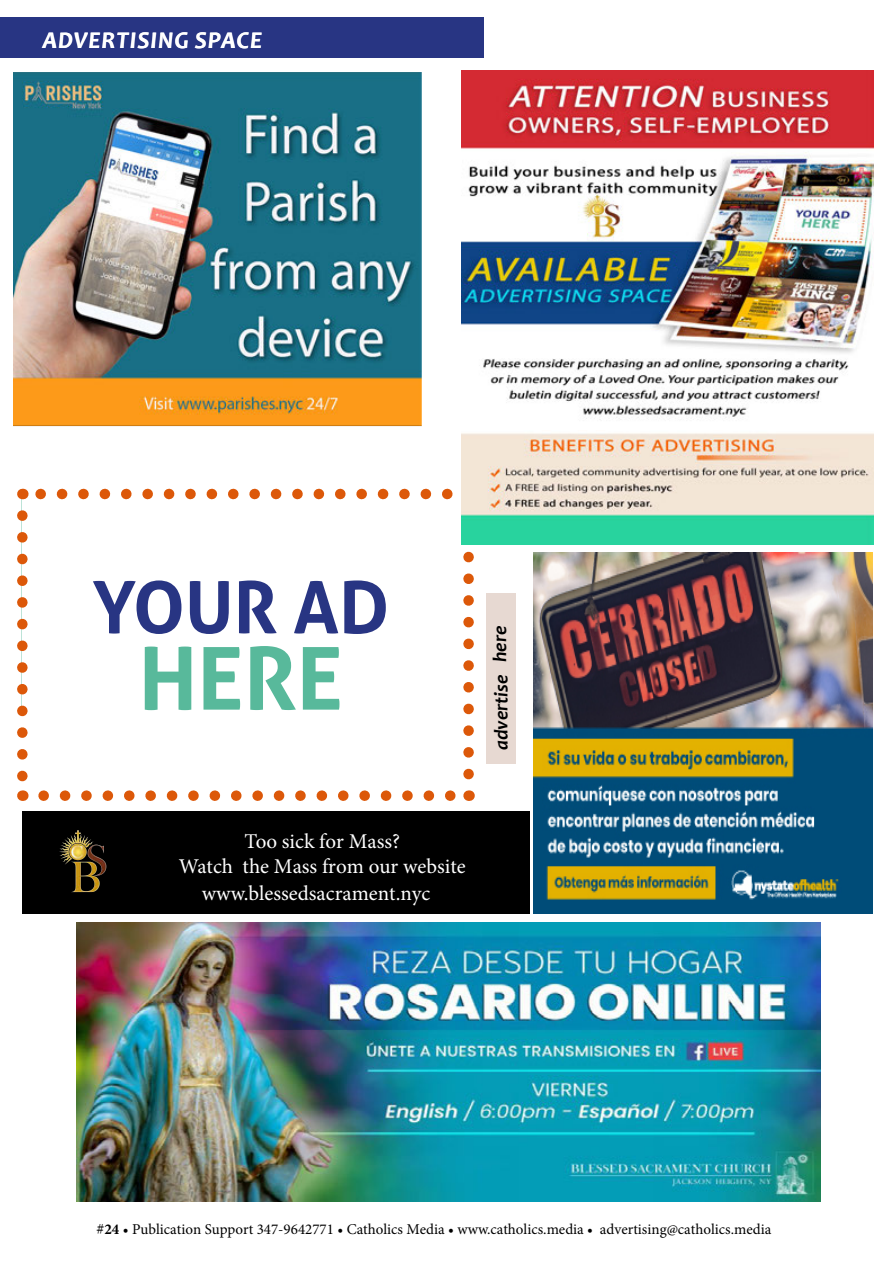
<style>
.page{position:relative;width:893px;height:1263px;background:#fff}
.page>*{position:absolute;margin:0;border:0;box-sizing:border-box;transform-origin:0 0}
.t1{font:700 87px "Aller";color:#58b99b}
.t2{font:700 72px "Aller";color:#283583}
.t3{font:italic 700 24px "Candara";letter-spacing:.04em;color:#fff}
.t4{font:21px/26.1px "Minion Pro";color:#fff;text-align:center}
.t5{font:italic 700 19.5px "Candara";color:#000}
.t6{font:15px "Minion Pro";color:#000}
.s1{font-size:16.5px}
.s2{font-weight:700}
</style>
<div class="page">
<div style="left:0;top:17px;width:483px;height:40px;background:#283583"></div>
<div style="left:487px;top:593px;width:29px;height:170px;background:#e7d9d2"></div>
<svg style="left:44px;top:790px;width:412px;height:11px"></svg>
<svg style="left:463px;top:551px;width:11px;height:223px"></svg>
<svg style="left:35px;top:489px;width:412px;height:10px"></svg>
<svg style="left:17px;top:515px;width:11px;height:286px"></svg>
<div style="left:22px;top:811px;width:508px;height:102px;background:#000"></div>
<img style="left:534px;top:552px;width:338px;height:362px">
<img style="left:76px;top:922px;width:745px;height:280px">
<img style="left:14px;top:73px;width:407px;height:353px">
<img style="left:461px;top:71px;width:413px;height:474px">
<img style="left:59px;top:830px;width:48px;height:63px">
<h3 class="t3" style="left:43px;top:25px;width:221px">ADVERTISING SPACE</h3>
<h2 class="t2" style="left:92px;top:563px;width:299px">YOUR AD</h2>
<h1 class="t1" style="left:139px;top:625px;width:206px">HERE</h1>
<h3 class="t5" style="left:489px;top:750px;width:126px;rotate:-90deg">advertise here</h3>
<h3 class="t4" style="left:179px;top:828px;width:289px">Too sick for Mass?<br>Watch the Mass from our website www.blessedsacrament.nyc</h3>
<p class="t6" style="left:96px;top:1219px;width:676px"><span class="s1">#</span><span class="s2">24</span> • Publication Support 347-9642771 • Catholics Media • www.catholics.media • advertising@catholics.media</p>
</div>
